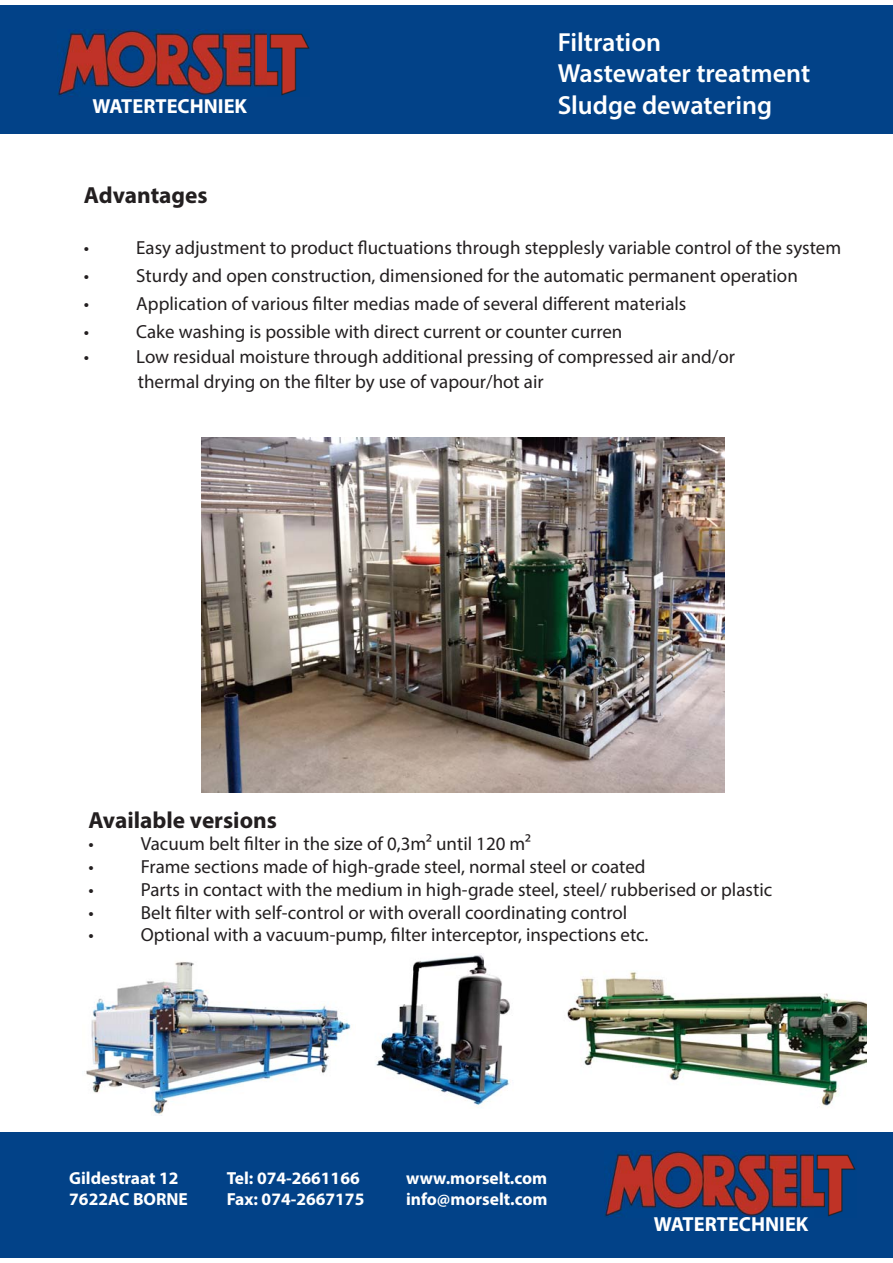
<style>
.page{position:relative;width:893px;height:1263px;background:#fff}
.page>*{position:absolute;margin:0;border:0;box-sizing:border-box;transform-origin:0 0}
.t1{font:600 26.25px/31.5px "Myriad Pro";color:#fff}
.t2{font:700 23.25px "Myriad Pro";color:#231f20}
.t3{font:700 20.4px "Myriad Pro";color:#fff}
.t4{font:18.9px/25.2px "Myriad Pro";color:#231f20}
.t5{font:700 17.55px/21px "Myriad Pro";color:#fff}
</style>
<div class="page">
<div style="left:0;top:5px;width:893px;height:129px;background:#024288"></div>
<img style="left:58px;top:30px;width:252px;height:66px">
<div style="left:0;top:1132px;width:893px;height:125px;background:#024288"></div>
<img style="left:604px;top:1151px;width:252px;height:66px">
<img style="left:202px;top:438px;width:522px;height:354px">
<img style="left:376px;top:955px;width:134px;height:150px">
<img style="left:567px;top:971px;width:299px;height:135px">
<img style="left:86px;top:962px;width:265px;height:153px">
<h1 class="t1" style="left:558px;top:28px;width:254px">Filtration<br>Wastewater treatment</h1>
<p class="t3" style="left:93px;top:98px;width:156px">WATERTECHNIEK</p>
<h1 class="t1" style="left:558px;top:91px;width:216px">Sludge dewatering</h1>
<p class="t2" style="left:84px;top:186px;width:125px">Advantages</p>
<p class="t4" style="left:84px;top:236px;width:7px">•</p>
<p class="t4" style="left:136px;top:236px;width:706px">Easy adjustment to product fluctuations through stepplesly variable control of the system</p>
<p class="t4" style="left:84px;top:264px;width:7px">•</p>
<p class="t4" style="left:136px;top:264px;width:663px">Sturdy and open construction, dimensioned for the automatic permanent operation</p>
<p class="t4" style="left:84px;top:293px;width:7px">•</p>
<p class="t4" style="left:136px;top:293px;width:552px">Application of various filter medias made of several different materials</p>
<p class="t4" style="left:84px;top:320px;width:7px">•</p>
<p class="t4" style="left:136px;top:320px;width:487px">Cake washing is possible with direct current or counter curren</p>
<p class="t4" style="left:84px;top:345px;width:7px">•</p>
<p class="t4" style="left:136px;top:345px;width:600px">Low residual moisture through additional pressing of compressed air and/or thermal drying on the filter by use of vapour/hot air</p>
<p class="t2" style="left:88px;top:811px;width:190px">Available versions</p>
<p class="t4" style="left:88px;top:833px;width:7px">•</p>
<p class="t4" style="left:141px;top:833px;width:392px">Vacuum belt filter in the size of 0,3m² until 120 m²</p>
<p class="t4" style="left:88px;top:855px;width:7px">•</p>
<p class="t4" style="left:141px;top:855px;width:506px">Frame sections made of high-grade steel, normal steel or coated</p>
<p class="t4" style="left:88px;top:878px;width:7px">•</p>
<p class="t4" style="left:141px;top:878px;width:633px">Parts in contact with the medium in high-grade steel, steel/ rubberised or plastic</p>
<p class="t4" style="left:88px;top:901px;width:7px">•</p>
<p class="t4" style="left:141px;top:901px;width:488px">Belt filter with self-control or with overall coordinating control</p>
<p class="t4" style="left:88px;top:924px;width:7px">•</p>
<p class="t4" style="left:141px;top:924px;width:509px">Optional with a vacuum-pump, filter interceptor, inspections etc.</p>
<p class="t5" style="left:69px;top:1169px;width:120px">Gildestraat 12<br>7622AC BORNE</p>
<p class="t5" style="left:227px;top:1169px;width:139px">Tel: 074-2661166<br>Fax: 074-2667175</p>
<p class="t5" style="left:406px;top:1169px;width:143px">www.morselt.com info@morselt.com</p>
<p class="t3" style="left:654px;top:1216px;width:156px">WATERTECHNIEK</p>
</div>
